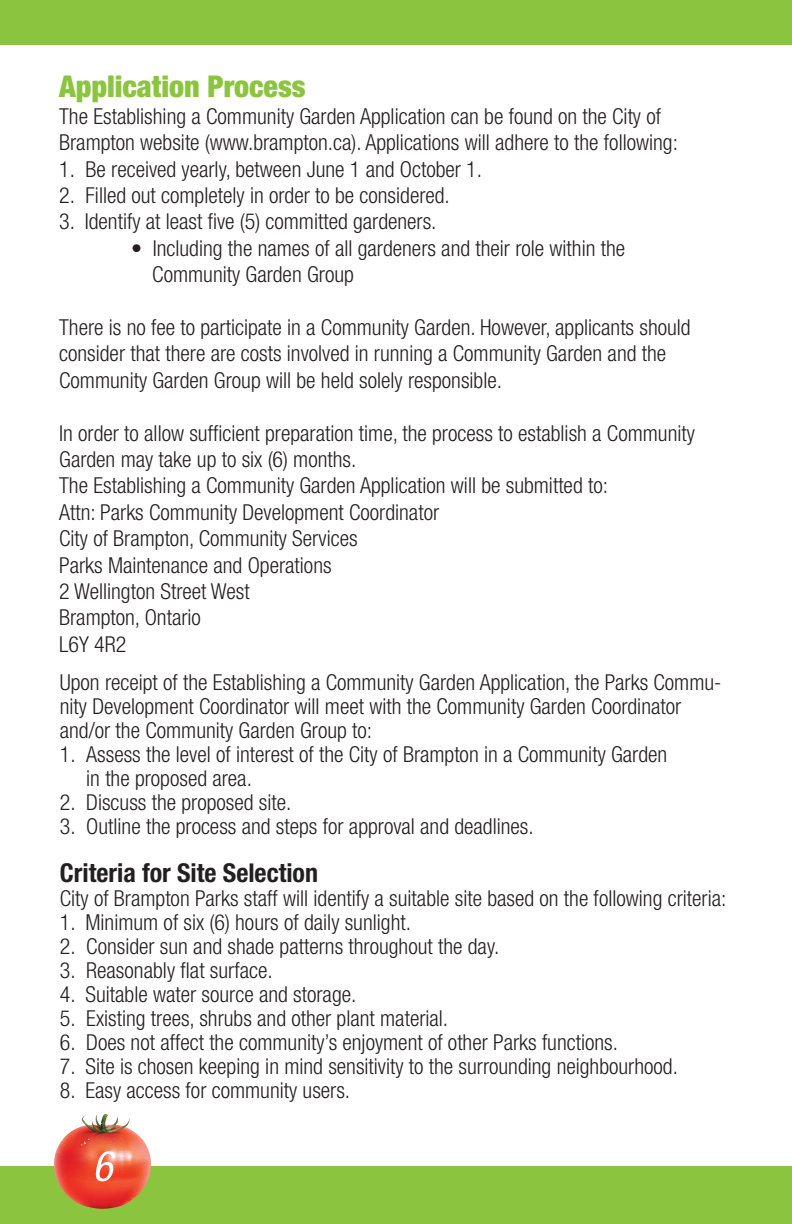
<style>
.page{position:relative;width:792px;height:1224px;background:#fff}
.page>*{position:absolute;margin:0;border:0;box-sizing:border-box;transform-origin:0 0}
.t1{font:900 condensed 30px "Helvetica Neue";color:#8bc53f}
.t2{font:700 condensed 26px "Helvetica Neue";color:#231f20}
.t3{font:300 condensed 22px/26.4px "Helvetica Neue";color:#231f20}
</style>
<div class="page">
<div style="left:0;top:1167px;width:792px;height:57px;background:#8bc53f"></div>
<div style="left:0;top:0;width:792px;height:44px;background:#8bc53f"></div>
<svg style="left:54px;top:1114px;width:97px;height:95px"></svg>
<h1 class="t1" style="left:59px;top:68px;width:248px">Application Process</h1>
<p class="t3" style="left:59px;top:103px;width:620px">The Establishing a Community Garden Application can be found on the City of<br>Brampton website (www.brampton.ca). Applications will adhere to the following:</p>
<p class="t3" style="left:59px;top:155px;width:424px">1. Be received yearly, between June 1 and October 1.</p>
<p class="t3" style="left:59px;top:182px;width:392px">2. Filled out completely in order to be considered.</p>
<p class="t3" style="left:59px;top:208px;width:379px">3. Identify at least five (5) committed gardeners.</p>
<p class="t3" style="left:152px;top:235px;width:474px;text-indent:-21px">• Including the names of all gardeners and their role within the<br>Community Garden Group</p>
<p class="t3" style="left:59px;top:314px;width:633px">There is no fee to participate in a Community Garden. However, applicants should consider that there are costs involved in running a Community Garden and the<br>Community Garden Group will be held solely responsible.</p>
<p class="t3" style="left:59px;top:419px;width:637px">In order to allow sufficient preparation time, the process to establish a Community Garden may take up to six (6) months.<br>The Establishing a Community Garden Application will be submitted to:<br>Attn: Parks Community Development Coordinator<br>City of Brampton, Community Services<br>Parks Maintenance and Operations<br>2 Wellington Street West<br>Brampton, Ontario<br>L6Y 4R2</p>
<p class="t3" style="left:60px;top:670px;width:663px;line-height:24px">Upon receipt of the Establishing a Community Garden Application, the Parks Commu&shy;nity Development Coordinator will meet with the Community Garden Coordinator and/or the Community Garden Group to:</p>
<p class="t3" style="left:86px;top:742px;width:583px;line-height:24px;text-indent:-26px">1. Assess the level of interest of the City of Brampton in a Community Garden in the proposed area.</p>
<p class="t3" style="left:60px;top:789px;width:233px">2. Discuss the proposed site.</p>
<p class="t3" style="left:60px;top:813px;width:475px">3. Outline the process and steps for approval and deadlines.</p>
<p class="t2" style="left:60px;top:857px;width:260px">Criteria for Site Selection</p>
<p class="t3" style="left:60px;top:885px;width:668px">City of Brampton Parks staff will identify a suitable site based on the following criteria:</p>
<p class="t3" style="left:60px;top:909px;width:353px">1. Minimum of six (6) hours of daily sunlight.</p>
<p class="t3" style="left:60px;top:933px;width:441px">2. Consider sun and shade patterns throughout the day.</p>
<p class="t3" style="left:60px;top:957px;width:214px">3. Reasonably flat surface.</p>
<p class="t3" style="left:60px;top:981px;width:298px">4. Suitable water source and storage.</p>
<p class="t3" style="left:60px;top:1005px;width:390px">5. Existing trees, shrubs and other plant material.</p>
<p class="t3" style="left:60px;top:1029px;width:560px">6. Does not affect the community’s enjoyment of other Parks functions.</p>
<p class="t3" style="left:60px;top:1053px;width:620px">7. Site is chosen keeping in mind sensitivity to the surrounding neighbourhood.</p>
<p class="t3" style="left:60px;top:1077px;width:292px">8. Easy access for community users.</p>
</div>
